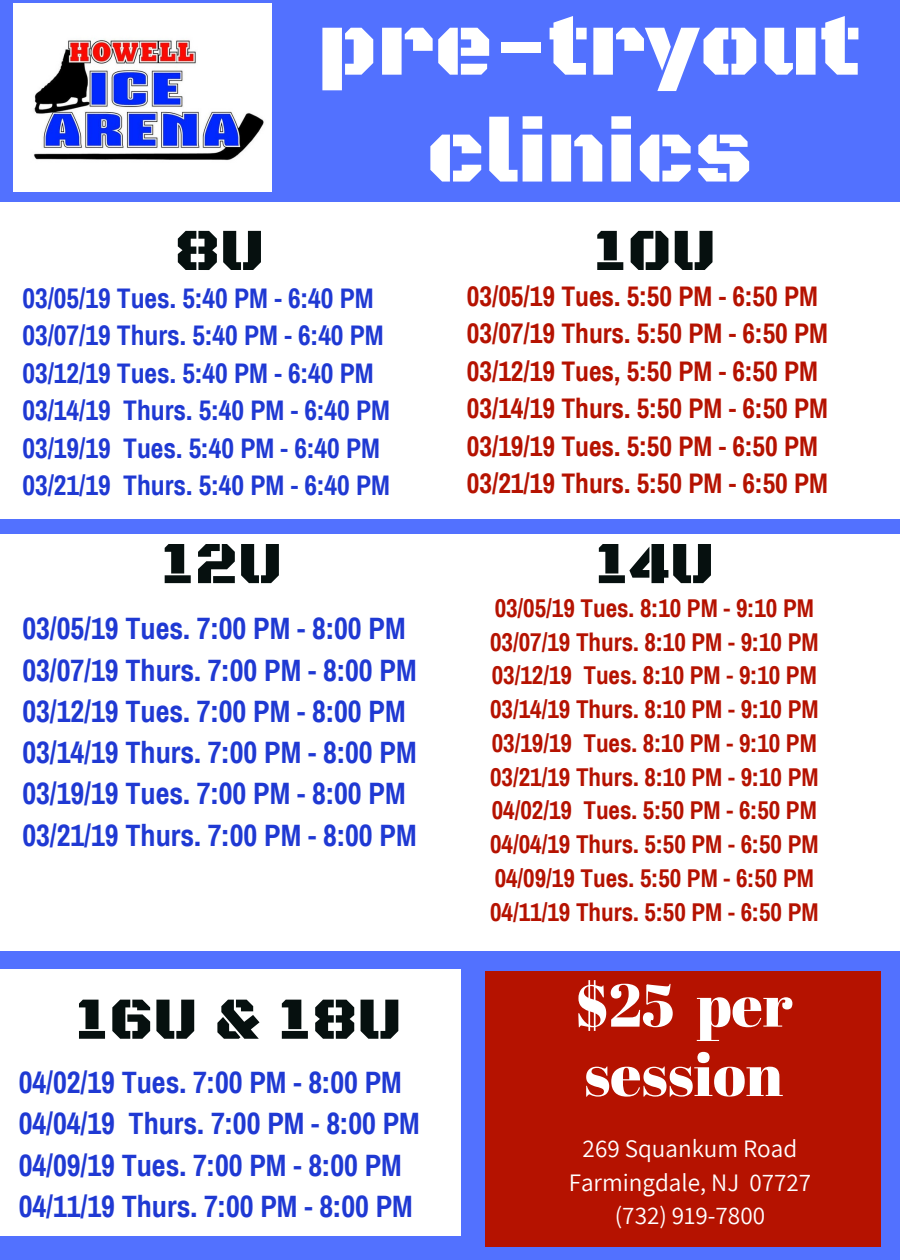
<style>
.page{position:relative;width:900px;height:1260px;background:#5271ff}
.page>*{position:absolute;margin:0;border:0;box-sizing:border-box;transform-origin:0 0}
.t1{font:90.5px/107px "Black Ops One";color:#fff;text-align:center}
.t2{font:60.5px "Black Ops One";color:#06100f}
.t3{font:60.5px/69.5px "Abril Fatface";color:#fff}
.t4{font:700 30.25px/41.2px "Archivo Narrow";color:#1f39d3}
.t5{font:700 27.75px/37.5px "Archivo Narrow";color:#1f39d3}
.t6{font:700 27.75px/37.5px "Archivo Narrow";color:#b51200}
.t7{font:700 25.25px/33.8px "Archivo Narrow";color:#b51200}
.t8{font:25.25px/33.8px "Assistant";color:#fff;text-align:center}
</style>
<div class="page">
<img style="left:13px;top:4px;width:259px;height:187px">
<div style="left:0;top:202px;width:900px;height:317px;background:#fff"></div>
<div style="left:0;top:534px;width:900px;height:417px;background:#fff"></div>
<div style="left:0;top:969px;width:461px;height:267px;background:#fff"></div>
<div style="left:486px;top:971px;width:395px;height:276px;background:#b51200"></div>
<h1 class="t1" style="left:318px;top:-5px;width:544px">pre-tryout clinics</h1>
<h2 class="t2" style="left:175px;top:215px;width:91px">8U</h2>
<h2 class="t2" style="left:593px;top:215px;width:124px">10U</h2>
<p class="t5" style="left:22px;top:279px;width:369px">03/05/19 Tues. 5:40 PM - 6:40 PM<br>03/07/19 Thurs. 5:40 PM - 6:40 PM<br>03/12/19 Tues. 5:40 PM - 6:40 PM<br>03/14/19 Thurs. 5:40 PM - 6:40 PM<br>03/19/19 Tues. 5:40 PM - 6:40 PM<br>03/21/19 Thurs. 5:40 PM - 6:40 PM</p>
<p class="t6" style="left:467px;top:278px;width:363px">03/05/19 Tues. 5:50 PM - 6:50 PM<br>03/07/19 Thurs. 5:50 PM - 6:50 PM<br>03/12/19 Tues, 5:50 PM - 6:50 PM<br>03/14/19 Thurs. 5:50 PM - 6:50 PM<br>03/19/19 Tues. 5:50 PM - 6:50 PM<br>03/21/19 Thurs. 5:50 PM - 6:50 PM</p>
<h2 class="t2" style="left:160px;top:528px;width:123px">12U</h2>
<h2 class="t2" style="left:595px;top:528px;width:121px">14U</h2>
<p class="t7" style="left:490px;top:592px;width:330px">03/05/19 Tues. 8:10 PM - 9:10 PM<br>03/07/19 Thurs. 8:10 PM - 9:10 PM<br>03/12/19 Tues. 8:10 PM - 9:10 PM<br>03/14/19 Thurs. 8:10 PM - 9:10 PM<br>03/19/19 Tues. 8:10 PM - 9:10 PM<br>03/21/19 Thurs. 8:10 PM - 9:10 PM<br>04/02/19 Tues. 5:50 PM - 6:50 PM<br>04/04/19 Thurs. 5:50 PM - 6:50 PM<br>04/09/19 Tues. 5:50 PM - 6:50 PM<br>04/11/19 Thurs. 5:50 PM - 6:50 PM</p>
<p class="t4" style="left:22px;top:609px;width:396px">03/05/19 Tues. 7:00 PM - 8:00 PM<br>03/07/19 Thurs. 7:00 PM - 8:00 PM<br>03/12/19 Tues. 7:00 PM - 8:00 PM<br>03/14/19 Thurs. 7:00 PM - 8:00 PM<br>03/19/19 Tues. 7:00 PM - 8:00 PM<br>03/21/19 Thurs. 7:00 PM - 8:00 PM</p>
<h2 class="t2" style="left:75px;top:984px;width:328px">16U &amp; 18U</h2>
<p class="t4" style="left:19px;top:1062px;width:403px">04/02/19 Tues. 7:00 PM - 8:00 PM<br>04/04/19 Thurs. 7:00 PM - 8:00 PM<br>04/09/19 Tues. 7:00 PM - 8:00 PM<br>04/11/19 Thurs. 7:00 PM - 8:00 PM</p>
<h2 class="t3" style="left:575px;top:969px;width:220px">$25 per session</h2>
<p class="t8" style="left:569px;top:1131px;width:244px">269 Squankum Road<br>Farmingdale, NJ 07727 (732) 919-7800</p>
</div>
